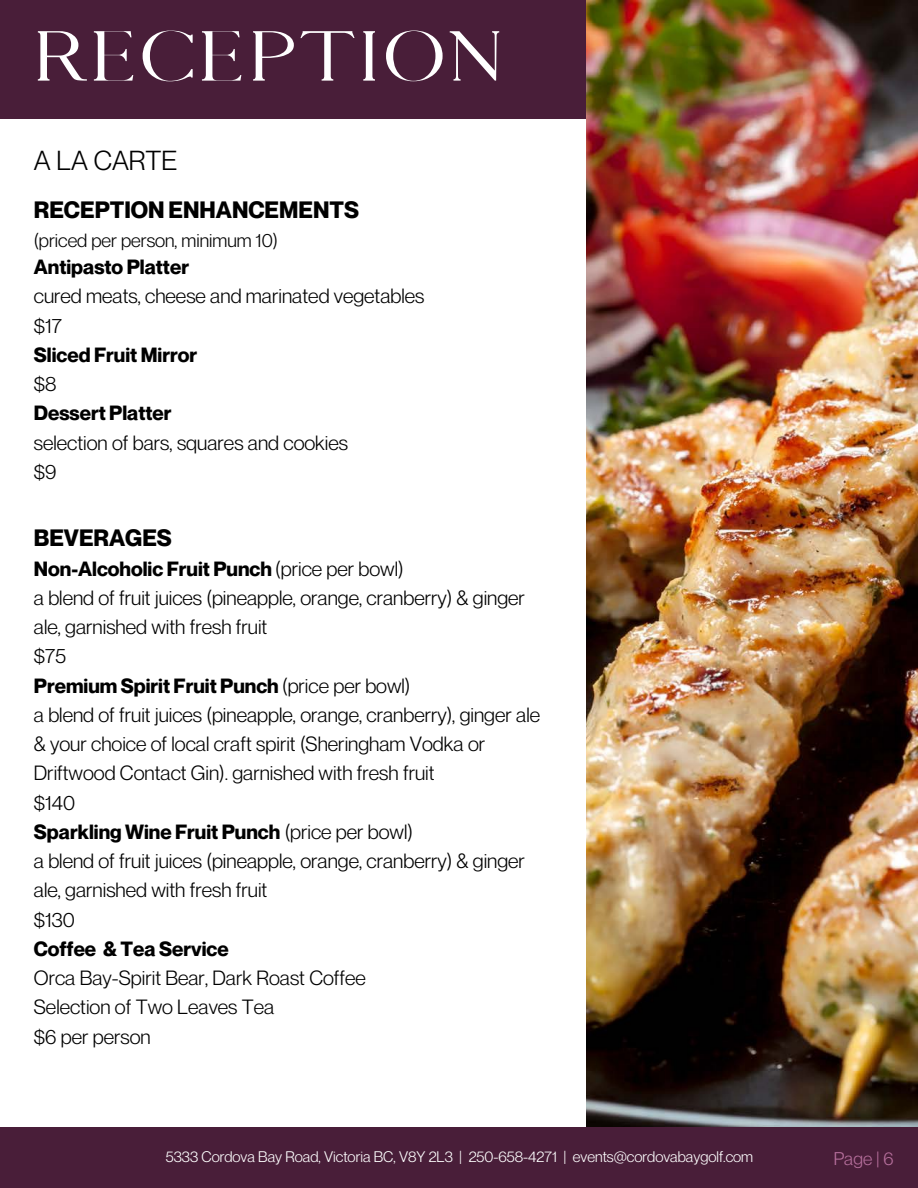
<style>
.page{position:relative;width:918px;height:1188px;background:#fff}
.page>*{position:absolute;margin:0;border:0;box-sizing:border-box;transform-origin:0 0}
.t1{font:67.5px "Pierson";letter-spacing:.055em;color:#fff}
.t2{font:26.85px "Neue Montreal";color:#000}
.t3{font:700 23.25px "Neue Montreal";color:#000}
.t4{font:20.1px/29.2px "Neue Montreal";color:#000}
.t5{font:700 20.1px "Neue Montreal";color:#000}
.t6{font:18.75px "Neue Montreal";color:#000}
.t7{font:18px "Neue Montreal";color:#b66f9c}
.t8{font:15px "Neue Montreal";color:#fff}
.s1{font-weight:700}
</style>
<div class="page">
<div style="left:0;top:0;width:918px;height:118px;background:#491e39"></div>
<img style="left:586px;top:0;width:332px;height:1128px">
<div style="left:0;top:1128px;width:918px;height:60px;background:#491e39"></div>
<h1 class="t1" style="left:34px;top:16px;width:471px">RECEPTION</h1>
<h2 class="t2" style="left:34px;top:144px;width:145px">A LA CARTE</h2>
<p class="t3" style="left:34px;top:195px;width:327px">RECEPTION ENHANCEMENTS</p>
<p class="t6" style="left:34px;top:229px;width:246px">(priced per person, minimum 10)</p>
<p class="t5" style="left:34px;top:255px;width:157px">Antipasto Platter</p>
<p class="t4" style="left:34px;top:281px;width:392px">cured meats, cheese and marinated vegetables $17</p>
<p class="t5" style="left:34px;top:342px;width:165px">Sliced Fruit Mirror</p>
<p class="t4" style="left:34px;top:369px;width:24px">$8</p>
<p class="t5" style="left:34px;top:401px;width:139px">Dessert Platter</p>
<p class="t4" style="left:34px;top:428px;width:316px">selection of bars, squares and cookies $9</p>
<p class="t3" style="left:34px;top:524px;width:140px">BEVERAGES</p>
<p class="t4" style="left:34px;top:554px;width:508px"><span class="s1">Non-Alcoholic Fruit Punch</span> (price per bowl)<br>a blend of fruit juices (pineapple, orange, cranberry) &amp; ginger ale, garnished with fresh fruit<br>$75<br><span class="s1">Premium Spirit Fruit Punch</span> (price per bowl)<br>a blend of fruit juices (pineapple, orange, cranberry), ginger ale &amp; your choice of local craft spirit (Sheringham Vodka or Driftwood Contact Gin). garnished with fresh fruit<br>$140<br><span class="s1">Sparkling Wine Fruit Punch</span> (price per bowl)<br>a blend of fruit juices (pineapple, orange, cranberry) &amp; ginger ale, garnished with fresh fruit<br>$130</p>
<p class="t5" style="left:34px;top:936px;width:196px">Coffee &amp; Tea Service</p>
<p class="t4" style="left:34px;top:963px;width:334px">Orca Bay-Spirit Bear, Dark Roast Coffee<br>Selection of Two Leaves Tea<br>$6 per person</p>
<p class="t8" style="left:166px;top:1148px;width:589px">5333 Cordova Bay Road, Victoria BC, V8Y 2L3 | 250-658-4271 | events@cordovabaygolf.com</p>
<p class="t7" style="left:834px;top:1147px;width:61px">Page | 6</p>
</div>
